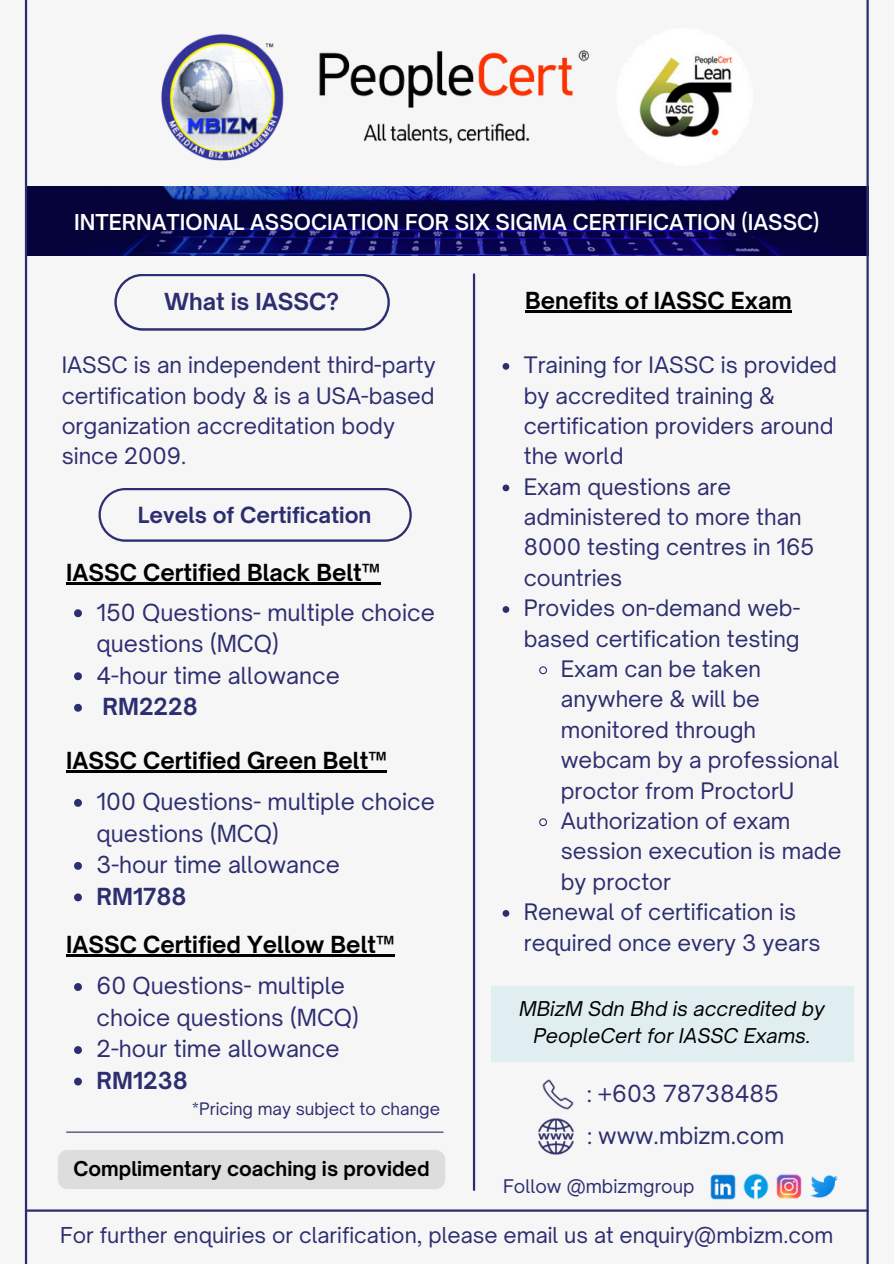
<style>
.page{position:relative;width:894px;height:1264px;background:#fff}
.page>*{position:absolute;margin:0;border:0;box-sizing:border-box;transform-origin:0 0}
.t1{font:22.5px/31.5px "Open Sauce One";color:#2c2e70}
.t2{font:700 22.5px "Open Sauce One";color:#000}
.t3{font:700 22.5px "Open Sauce One";color:#2c2e70}
.t4{font:21.75px/30.3px "Open Sauce One";color:#2c2e70}
.t5{font:700 21.3px "Open Sauce One";color:#2c2e70}
.t6{font:21px "Open Sauce One";color:#2c2e70}
.t7{font:600 21px "Open Sauce One";color:#fff}
.t8{font:italic 19.5px/27px "Open Sauce One";color:#000;text-align:center}
.t9{font:700 19.5px "Open Sauce One";color:#000}
.t10{font:18px "Open Sauce One";color:#2c2e70}
.t11{font:16.5px "Open Sauce One";color:#2c2e70}
</style>
<div class="page">
<div style="left:0;top:0;width:893px;height:1263px;background:#f6f6f6"></div>
<svg style="left:114px;top:274px;width:275px;height:56px"></svg>
<img style="left:631px;top:56px;width:101px;height:84px">
<img style="left:161px;top:34px;width:123px;height:127px">
<img style="left:319px;top:50px;width:271px;height:94px">
<img style="left:27px;top:186px;width:839px;height:70px">
<svg style="left:98px;top:488px;width:313px;height:53px"></svg>
<hr style="left:66px;top:582px;width:314px;height:2px;background:#000">
<hr style="left:66px;top:770px;width:321px;height:2px;background:#000">
<hr style="left:473px;top:274px;width:2px;height:915px;background:#2c2e70">
<hr style="left:25px;top:0;width:2px;height:1263px;background:#2c2e70">
<hr style="left:866px;top:0;width:2px;height:1263px;background:#2c2e70">
<hr style="left:26px;top:1209px;width:841px;height:2px;background:#2c2e70">
<img style="left:542px;top:1079px;width:32px;height:31px">
<img style="left:538px;top:1118px;width:36px;height:37px">
<div style="left:491px;top:985px;width:361px;height:76px;background:#e1eef1"></div>
<img style="left:743px;top:1173px;width:26px;height:27px">
<img style="left:710px;top:1174px;width:26px;height:26px">
<img style="left:776px;top:1174px;width:26px;height:25px">
<img style="left:810px;top:1175px;width:28px;height:23px">
<hr style="left:66px;top:1131px;width:377px;height:1px;background:#2c2e70">
<svg style="left:502px;top:363px;width:7px;height:7px"></svg>
<svg style="left:502px;top:484px;width:7px;height:7px"></svg>
<svg style="left:502px;top:606px;width:7px;height:7px"></svg>
<svg style="left:539px;top:666px;width:8px;height:9px"></svg>
<svg style="left:539px;top:818px;width:8px;height:9px"></svg>
<svg style="left:502px;top:910px;width:7px;height:6px"></svg>
<svg style="left:74px;top:609px;width:8px;height:8px"></svg>
<svg style="left:74px;top:672px;width:8px;height:8px"></svg>
<svg style="left:74px;top:703px;width:8px;height:8px"></svg>
<svg style="left:74px;top:799px;width:8px;height:7px"></svg>
<svg style="left:74px;top:862px;width:8px;height:7px"></svg>
<svg style="left:74px;top:893px;width:8px;height:8px"></svg>
<hr style="left:525px;top:310px;width:266px;height:2px;background:#000">
<hr style="left:66px;top:954px;width:328px;height:2px;background:#000">
<svg style="left:74px;top:983px;width:8px;height:7px"></svg>
<svg style="left:74px;top:1046px;width:8px;height:7px"></svg>
<svg style="left:74px;top:1077px;width:8px;height:8px"></svg>
<div style="left:58px;top:1149px;width:387px;height:40px;background:#ddd;border-radius:10px"></div>
<p class="t7" style="left:74px;top:208px;width:746px">INTERNATIONAL ASSOCIATION FOR SIX SIGMA CERTIFICATION (IASSC)</p>
<p class="t3" style="left:164px;top:287px;width:176px">What is IASSC?</p>
<p class="t4" style="left:62px;top:349px;width:375px">IASSC is an independent third-party certification body &amp; is a USA-based organization accreditation body since 2009.</p>
<p class="t5" style="left:138px;top:500px;width:235px">Levels of Certification</p>
<p class="t2" style="left:66px;top:557px;width:315px">IASSC Certified Black Belt™</p>
<p class="t1" style="left:97px;top:596px;width:339px">150 Questions- multiple choice questions (MCQ)<br>4-hour time allowance</p>
<p class="t3" style="left:103px;top:692px;width:97px">RM2228</p>
<p class="t2" style="left:66px;top:745px;width:322px">IASSC Certified Green Belt™</p>
<p class="t1" style="left:97px;top:785px;width:340px">100 Questions- multiple choice questions (MCQ)<br>3-hour time allowance</p>
<p class="t3" style="left:97px;top:881px;width:91px">RM1788</p>
<p class="t2" style="left:66px;top:930px;width:330px">IASSC Certified Yellow Belt™</p>
<p class="t1" style="left:97px;top:969px;width:264px">60 Questions- multiple choice questions (MCQ)<br>2-hour time allowance</p>
<p class="t3" style="left:97px;top:1065px;width:93px">RM1238</p>
<p class="t11" style="left:192px;top:1097px;width:249px">*Pricing may subject to change</p>
<p class="t9" style="left:73px;top:1155px;width:357px">Complimentary coaching is provided</p>
<p class="t2" style="left:525px;top:286px;width:268px">Benefits of IASSC Exam</p>
<p class="t4" style="left:523px;top:349px;width:314px">Training for IASSC is provided</p>
<p class="t4" style="left:523px;top:380px;width:253px">by accredited training &amp;</p>
<p class="t4" style="left:523px;top:410px;width:311px">certification providers around</p>
<p class="t4" style="left:523px;top:440px;width:101px">the world</p>
<p class="t4" style="left:523px;top:471px;width:209px">Exam questions are</p>
<p class="t4" style="left:523px;top:501px;width:279px">administered to more than</p>
<p class="t4" style="left:523px;top:531px;width:292px">8000 testing centres in 165</p>
<p class="t4" style="left:523px;top:562px;width:100px">countries</p>
<p class="t4" style="left:523px;top:592px;width:278px">Provides on-demand web-</p>
<p class="t4" style="left:523px;top:623px;width:277px">based certification testing</p>
<p class="t4" style="left:560px;top:653px;width:201px">Exam can be taken</p>
<p class="t4" style="left:560px;top:683px;width:200px">anywhere &amp; will be</p>
<p class="t4" style="left:560px;top:714px;width:197px">monitored through</p>
<p class="t4" style="left:560px;top:744px;width:280px">webcam by a professional</p>
<p class="t4" style="left:560px;top:774px;width:235px">proctor from ProctorU</p>
<p class="t4" style="left:560px;top:805px;width:231px">Authorization of exam</p>
<p class="t4" style="left:560px;top:835px;width:282px">session execution is made</p>
<p class="t4" style="left:560px;top:866px;width:112px">by proctor</p>
<p class="t4" style="left:523px;top:896px;width:274px">Renewal of certification is</p>
<p class="t4" style="left:523px;top:926px;width:298px">required once every 3 years</p>
<p class="t8" style="left:519px;top:994px;width:307px">MBizM Sdn Bhd is accredited by<br>PeopleCert for IASSC Exams.</p>
<p class="t1" style="left:587px;top:1072px;width:199px;line-height:41.8px">: +603 78738485 : www.mbizm.com</p>
<p class="t10" style="left:503px;top:1174px;width:193px">Follow @mbizmgroup</p>
<p class="t6" style="left:60px;top:1221px;width:774px">For further enquiries or clarification, please email us at enquiry@mbizm.com</p>
</div>
